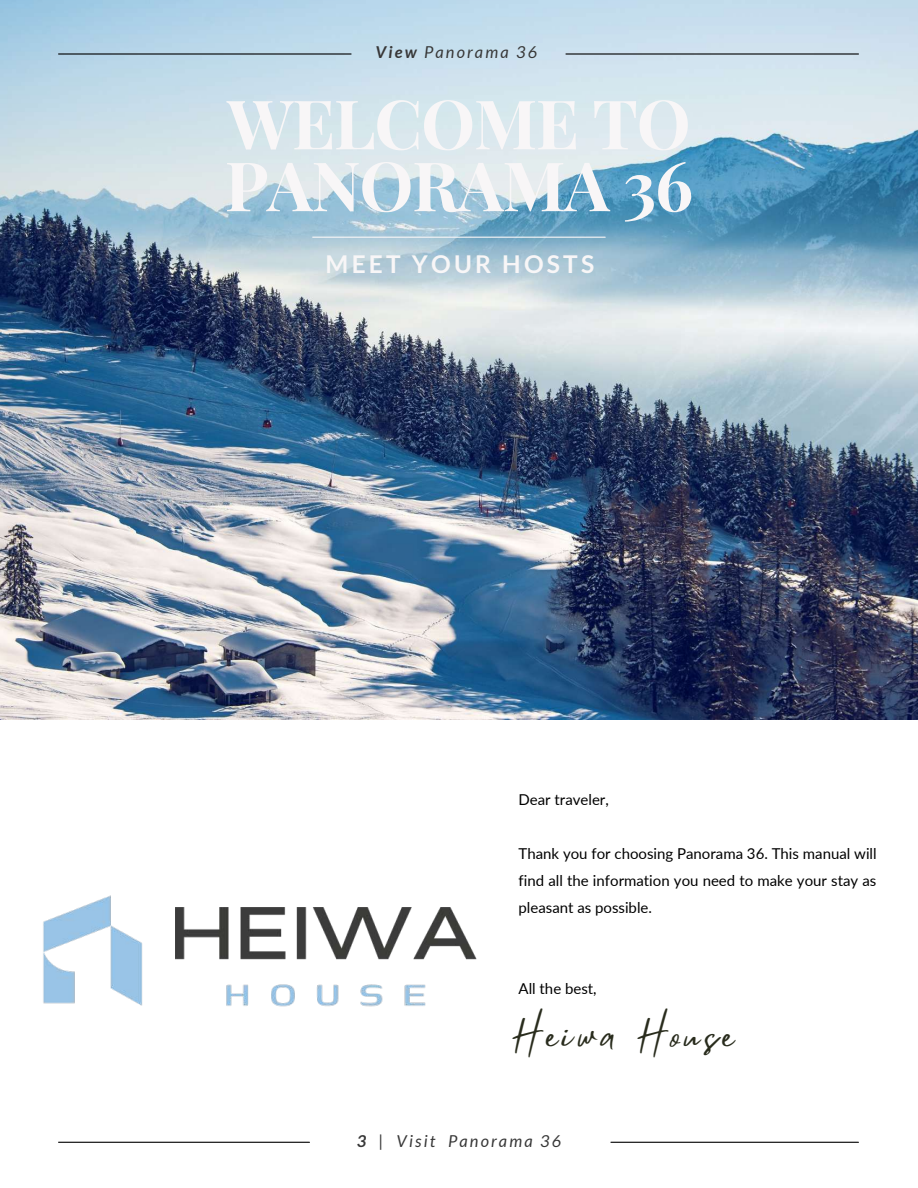
<style>
.page{position:relative;width:918px;height:1188px;background:#fff}
.page>*{position:absolute;margin:0;border:0;box-sizing:border-box;transform-origin:0 0}
.t1{font:700 68.25px/61.8px "Playfair Display";letter-spacing:-.02em;color:#f8f6f7}
.t2{font:37.5px "Mistrully";letter-spacing:.13em;color:#292c1d}
.t3{font:700 24.6px "Lato";letter-spacing:.13em;color:#f8f6f7}
.t4{font:italic 16.35px "Lato";letter-spacing:.13em;color:#373737}
.t5{font:15px/27px "Lato";color:#000;text-align:justify}
.s1{font-weight:700}
</style>
<div class="page">
<img style="left:0;top:0;width:918px;height:719px">
<hr style="left:59px;top:53px;width:292px;height:2px;background:#000">
<hr style="left:566px;top:53px;width:292px;height:2px;background:#000">
<hr style="left:59px;top:1142px;width:250px;height:1px;background:#000">
<hr style="left:611px;top:1142px;width:247px;height:1px;background:#000">
<hr style="left:313px;top:237px;width:292px;height:1px;background:#f8f6f7">
<img style="left:43px;top:895px;width:434px;height:112px">
<p class="t4" style="left:375px;top:42px;width:163px"><span class="s1">View</span> Panorama 36</p>
<h1 class="t1" style="left:225px;top:90px;width:470px">WELCOME TO<br>PANORAMA 36</h1>
<h3 class="t3" style="left:326px;top:248px;width:270px">MEET YOUR HOSTS</h3>
<p class="t5" style="left:519px;top:786px;width:92px">Dear traveler,</p>
<p class="t5" style="left:519px;top:840px;width:360px">Thank you for choosing Panorama 36. This manual will find all the information you need to make your stay as pleasant as possible.</p>
<p class="t5" style="left:519px;top:975px;width:80px">All the best,</p>
<h2 class="t2" style="left:512px;top:1004px;width:224px">Heiwa House</h2>
<p class="t4" style="left:357px;top:1130px;width:206px"><span class="s1">3</span> | Visit Panorama 36</p>
</div>
